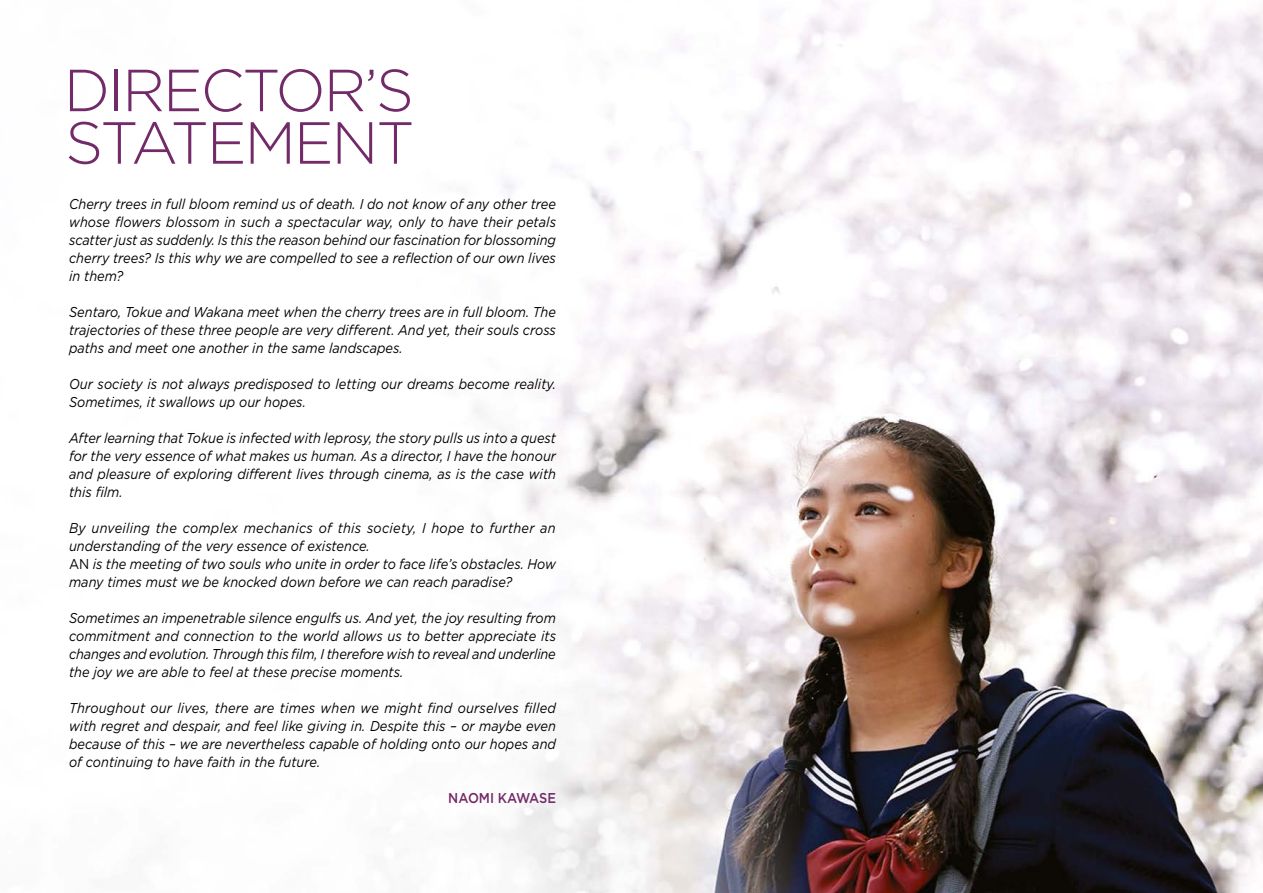
<style>
.page{position:relative;width:1263px;height:893px;background:#fff}
.page>*{position:absolute;margin:0;border:0;box-sizing:border-box;transform-origin:0 0}
.t1{font:300 59.25px/52.5px "Gotham";letter-spacing:-.035em;color:#722a68}
.t2{font:italic 14.25px/18px "Gotham";color:#000;text-align:justify;scale:.9 1}
.t3{font:500 14.25px "Gotham";letter-spacing:-.01em;color:#722a68;scale:.9 1}
.s1{font-style:normal}
</style>
<div class="page">
<img style="left:451px;top:0;width:812px;height:893px">
<h1 class="t1" style="left:64px;top:63px;width:352px">DIRECTOR’S<br>STATEMENT</h1>
<p class="t2" style="left:69px;top:195px;width:543px">Cherry trees in full bloom remind us of death. I do not know of any other tree whose flowers blossom in such a spectacular way, only to have their petals scatter just as suddenly. Is this the reason behind our fascination for blossoming cherry trees? Is this why we are compelled to see a reflection of our own lives in them?</p>
<p class="t2" style="left:69px;top:303px;width:542px">Sentaro, Tokue and Wakana meet when the cherry trees are in full bloom. The trajectories of these three people are very different. And yet, their souls cross paths and meet one another in the same landscapes.</p>
<p class="t2" style="left:69px;top:375px;width:542px">Our society is not always predisposed to letting our dreams become reality.<br>Sometimes, it swallows up our hopes.</p>
<p class="t2" style="left:69px;top:429px;width:542px">After learning that Tokue is infected with leprosy, the story pulls us into a quest for the very essence of what makes us human. As a director, I have the honour and pleasure of exploring different lives through cinema, as is the case with this film.</p>
<p class="t2" style="left:69px;top:519px;width:542px;text-align:left">By unveiling the complex mechanics of this society, I hope to further an understanding of the very essence of existence.<br><span class="s1">AN</span> is the meeting of two souls who unite in order to face life’s obstacles. How many times must we be knocked down before we can reach paradise?</p>
<p class="t2" style="left:69px;top:609px;width:542px">Sometimes an impenetrable silence engulfs us. And yet, the joy resulting from commitment and connection to the world allows us to better appreciate its changes and evolution. Through this film, I therefore wish to reveal and underline the joy we are able to feel at these precise moments.</p>
<p class="t2" style="left:69px;top:699px;width:542px">Throughout our lives, there are times when we might find ourselves filled with regret and despair, and feel like giving in. Despite this – or maybe even because of this – we are nevertheless capable of holding onto our hopes and of continuing to have faith in the future.</p>
<p class="t3" style="left:448px;top:790px;width:121px">NAOMI KAWASE</p>
</div>
